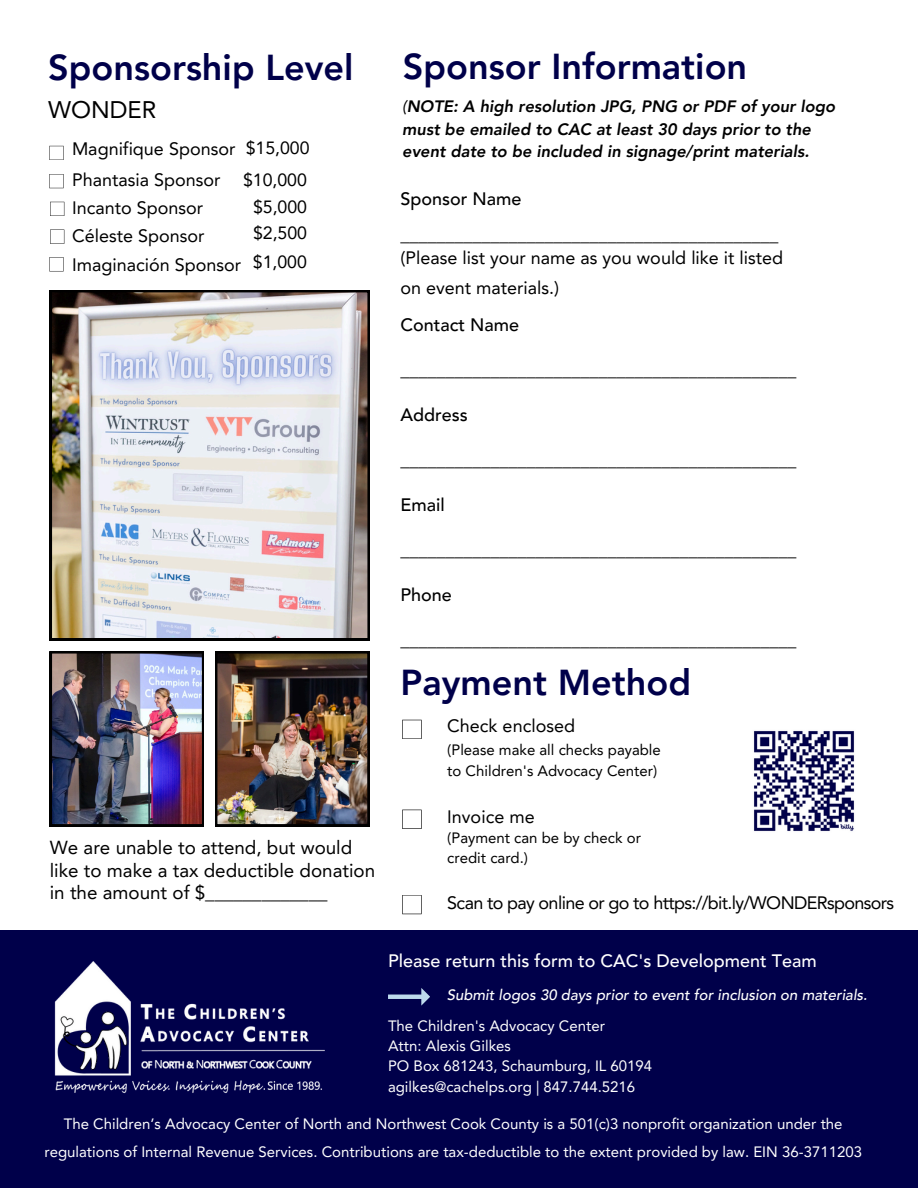
<style>
.page{position:relative;width:918px;height:1188px;background:#fff}
.page>*{position:absolute;margin:0;border:0;box-sizing:border-box;transform-origin:0 0}
.t1{font:800 36px "Avenir LT Pro";color:#00004a}
.t2{font:24px "Avenir LT Pro";color:#000}
.t3{font:18.75px/22.5px "Avenir LT Pro";color:#000}
.t4{font:18px/23.7px "Avenir LT Pro";color:#000}
.t5{font:18px "Avenir LT Pro";letter-spacing:-.035em;color:#000}
.t6{font:500 18px "Avenir LT Pro";color:#fff}
.t7{font:500 18px "Avenir LT Pro";color:#000}
.t8{font:17.7px "Avenir LT Pro";color:#000}
.t9{font:italic 800 16.5px/22.5px "Avenir LT Pro";color:#000}
.t10{font:15px/28.2px "Avenir LT Pro";color:#fff;text-align:center}
.t11{font:15px/20.2px "Avenir LT Pro";color:#000}
.t12{font:italic 500 15px "Avenir LT Pro";color:#fff}
.s1{font-weight:400}
.s2{font-weight:500}
</style>
<div class="page">
<img style="left:50px;top:290px;width:319px;height:350px">
<img style="left:50px;top:651px;width:154px;height:175px">
<img style="left:215px;top:651px;width:154px;height:175px">
<div style="left:0;top:930px;width:918px;height:258px;background:#00004a"></div>
<svg style="left:49px;top:146px;width:15px;height:14px"></svg>
<svg style="left:49px;top:174px;width:15px;height:14px"></svg>
<svg style="left:50px;top:202px;width:14px;height:14px"></svg>
<svg style="left:50px;top:230px;width:14px;height:14px"></svg>
<svg style="left:49px;top:257px;width:15px;height:14px"></svg>
<svg style="left:388px;top:988px;width:42px;height:18px"></svg>
<img style="left:54px;top:962px;width:271px;height:132px">
<svg style="left:402px;top:720px;width:20px;height:19px"></svg>
<svg style="left:402px;top:810px;width:20px;height:19px"></svg>
<svg style="left:402px;top:895px;width:20px;height:19px"></svg>
<img style="left:754px;top:731px;width:100px;height:100px">
<h1 class="t1" style="left:48px;top:53px;width:307px">Sponsorship Level</h1>
<h4 class="t2" style="left:48px;top:100px;width:110px">WONDER</h4>
<h4 class="t8" style="left:246px;top:141px;width:65px">$15,000</h4>
<h4 class="t8" style="left:243px;top:172px;width:65px">$10,000</h4>
<h4 class="t8" style="left:253px;top:199px;width:56px">$5,000</h4>
<h4 class="t8" style="left:253px;top:226px;width:56px">$2,500</h4>
<h4 class="t8" style="left:253px;top:255px;width:56px">$1,000</h4>
<h2 class="t4" style="left:72px;top:139px;width:165px">Magnifique Sponsor</h2>
<h4 class="t4" style="left:72px;top:170px;width:150px">Phantasia Sponsor</h4>
<h4 class="t4" style="left:72px;top:197px;width:133px">Incanto Sponsor</h4>
<p class="t4" style="left:72px;top:226px;width:134px">Céleste Sponsor</p>
<h4 class="t4" style="left:72px;top:254px;width:171px">Imaginación Sponsor</h4>
<p class="t1" style="left:403px;top:51px;width:346px">Sponsor Information</p>
<h5 class="t9" style="left:402px;top:97px;width:435px"><span class="s1">(</span>NOTE: A high resolution JPG, PNG or PDF of your logo must be emailed to CAC at least 30 days prior to the event date to be included in signage/print materials.</h5>
<p class="t7" style="left:400px;top:191px;width:123px">Sponsor Name</p>
<p class="t4" style="left:400px;top:224px;width:384px">__________________________________________ (Please list your name as you would like it listed</p>
<p class="t4" style="left:400px;top:270px;width:160px;line-height:37.2px">on event materials.)<br><span class="s2">Contact Name</span></p>
<p class="t4" style="left:400px;top:359px;width:398px">____________________________________________</p>
<p class="t7" style="left:400px;top:407px;width:69px">Address</p>
<p class="t4" style="left:400px;top:449px;width:398px">____________________________________________</p>
<p class="t7" style="left:400px;top:497px;width:46px">Email</p>
<p class="t4" style="left:400px;top:539px;width:398px">____________________________________________</p>
<p class="t7" style="left:400px;top:587px;width:53px">Phone</p>
<h1 class="t3" style="left:50px;top:838px;width:327px">We are unable to attend, but would like to make a tax deductible donation in the amount of $_____________</h1>
<p class="t4" style="left:400px;top:629px;width:398px"><span class="s2">_____________________</span>_______________________</p>
<p class="t1" style="left:400px;top:667px;width:292px">Payment Method</p>
<p class="t4" style="left:447px;top:715px;width:129px">Check enclosed</p>
<h4 class="t11" style="left:447px;top:741px;width:215px">(Please make all checks payable to Children's Advocacy Center)</h4>
<h3 class="t4" style="left:447px;top:806px;width:89px">Invoice me</h3>
<p class="t11" style="left:447px;top:829px;width:195px">(Payment can be by check or credit card.)</p>
<p class="t5" style="left:447px;top:895px;width:449px">Scan to pay online or go to https://bit.ly/WONDERsponsors</p>
<h4 class="t6" style="left:388px;top:954px;width:430px">Please return this form to CAC's Development Team</h4>
<h4 class="t12" style="left:447px;top:989px;width:422px">Submit logos 30 days prior to event for inclusion on materials.</h4>
<h4 class="t10" style="left:388px;top:1013px;width:218px">The Children's Advocacy Center</h4>
<p class="t10" style="left:388px;top:1033px;width:125px">Attn: Alexis Gilkes</p>
<h4 class="t10" style="left:388px;top:1053px;width:266px">PO Box 681243, Schaumburg, IL 60194</h4>
<h3 class="t10" style="left:388px;top:1074px;width:249px">agilkes@cachelps.org | 847.744.5216</h3>
<h1 class="t10" style="left:44px;top:1111px;width:819px">The Children’s Advocacy Center of North and Northwest Cook County is a 501(c)3 nonprofit organization under the regulations of Internal Revenue Services. Contributions are tax-deductible to the extent provided by law. EIN 36-3711203</h1>
</div>
